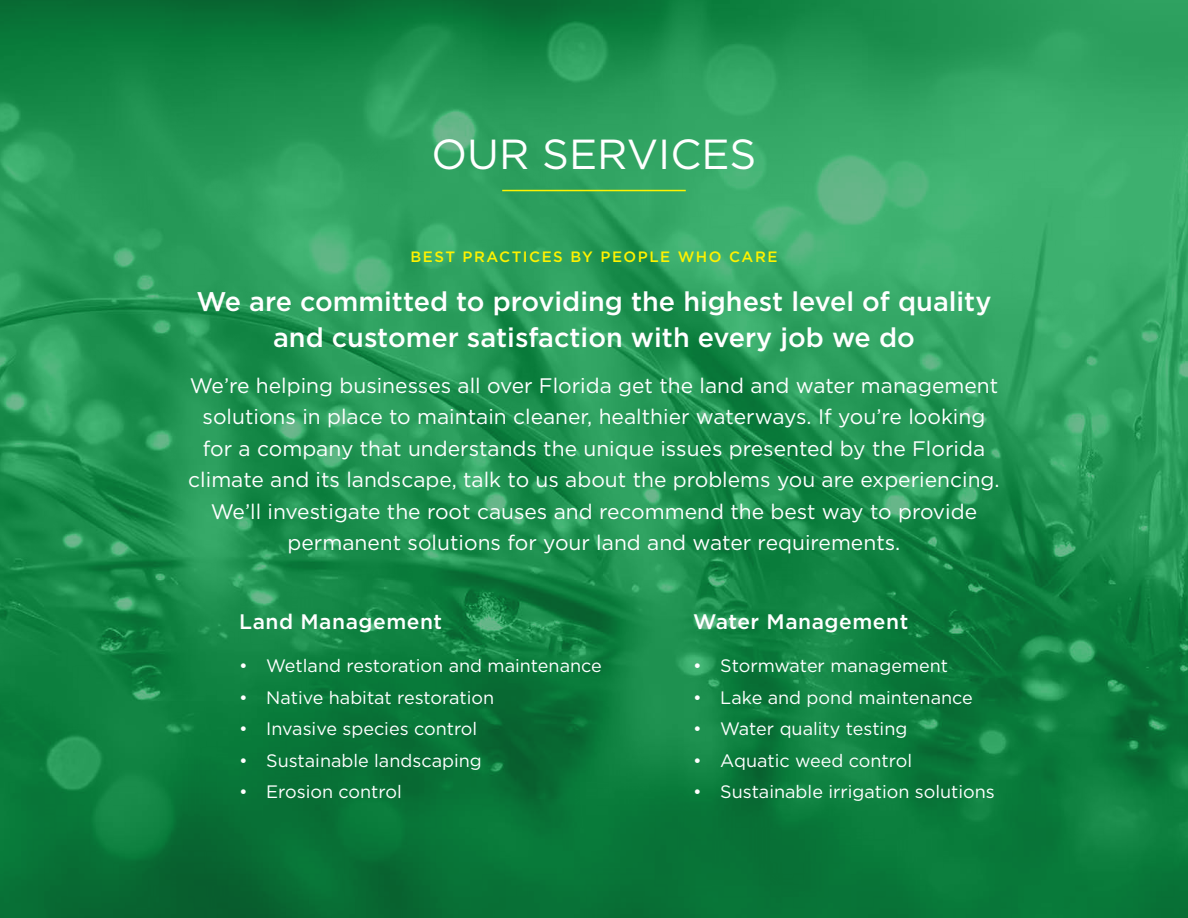
<style>
.page{position:relative;width:1188px;height:918px;background:#fff}
.page>*{position:absolute;margin:0;border:0;box-sizing:border-box;transform-origin:0 0}
.t1{font:42px "Gotham";color:#fff}
.t2{font:500 27px/36px "Gotham";color:#fff;text-align:center}
.t3{font:21px/31.5px "Gotham";color:#fff;text-align:center}
.t4{font:500 21px "Gotham";letter-spacing:.025em;color:#fff}
.t5{font:18px "Gotham";color:#fff}
.t6{font:500 15px "Gotham";letter-spacing:.1em;color:#fff200}
</style>
<div class="page">
<img style="left:0;top:0;width:1188px;height:918px">
<hr style="left:502px;top:190px;width:184px;height:1px;background:#fff200">
<h1 class="t1" style="left:432px;top:127px;width:326px">OUR SERVICES</h1>
<p class="t6" style="left:411px;top:247px;width:368px">BEST PRACTICES BY PEOPLE WHO CARE</p>
<p class="t2" style="left:196px;top:283px;width:797px">We are committed to providing the highest level of quality and customer satisfaction with every job we do</p>
<p class="t3" style="left:188px;top:369px;width:813px">We’re helping businesses all over Florida get the land and water management solutions in place to maintain cleaner, healthier waterways. If you’re looking for a company that understands the unique issues presented by the Florida climate and its landscape, talk to us about the problems you are experiencing.<br>We’ll investigate the root causes and recommend the best way to provide permanent solutions for your land and water requirements.</p>
<p class="t4" style="left:239px;top:608px;width:205px">Land Management</p>
<p class="t5" style="left:239px;top:654px;width:364px">• Wetland restoration and maintenance</p>
<p class="t5" style="left:239px;top:686px;width:256px">• Native habitat restoration</p>
<p class="t5" style="left:239px;top:717px;width:240px">• Invasive species control</p>
<p class="t5" style="left:239px;top:749px;width:244px">• Sustainable landscaping</p>
<p class="t5" style="left:239px;top:780px;width:164px">• Erosion control</p>
<p class="t4" style="left:693px;top:608px;width:216px">Water Management</p>
<p class="t5" style="left:693px;top:654px;width:256px">• Stormwater management</p>
<p class="t5" style="left:693px;top:686px;width:281px">• Lake and pond maintenance</p>
<p class="t5" style="left:693px;top:717px;width:216px">• Water quality testing</p>
<p class="t5" style="left:693px;top:749px;width:220px">• Aquatic weed control</p>
<p class="t5" style="left:693px;top:780px;width:303px">• Sustainable irrigation solutions</p>
</div>
